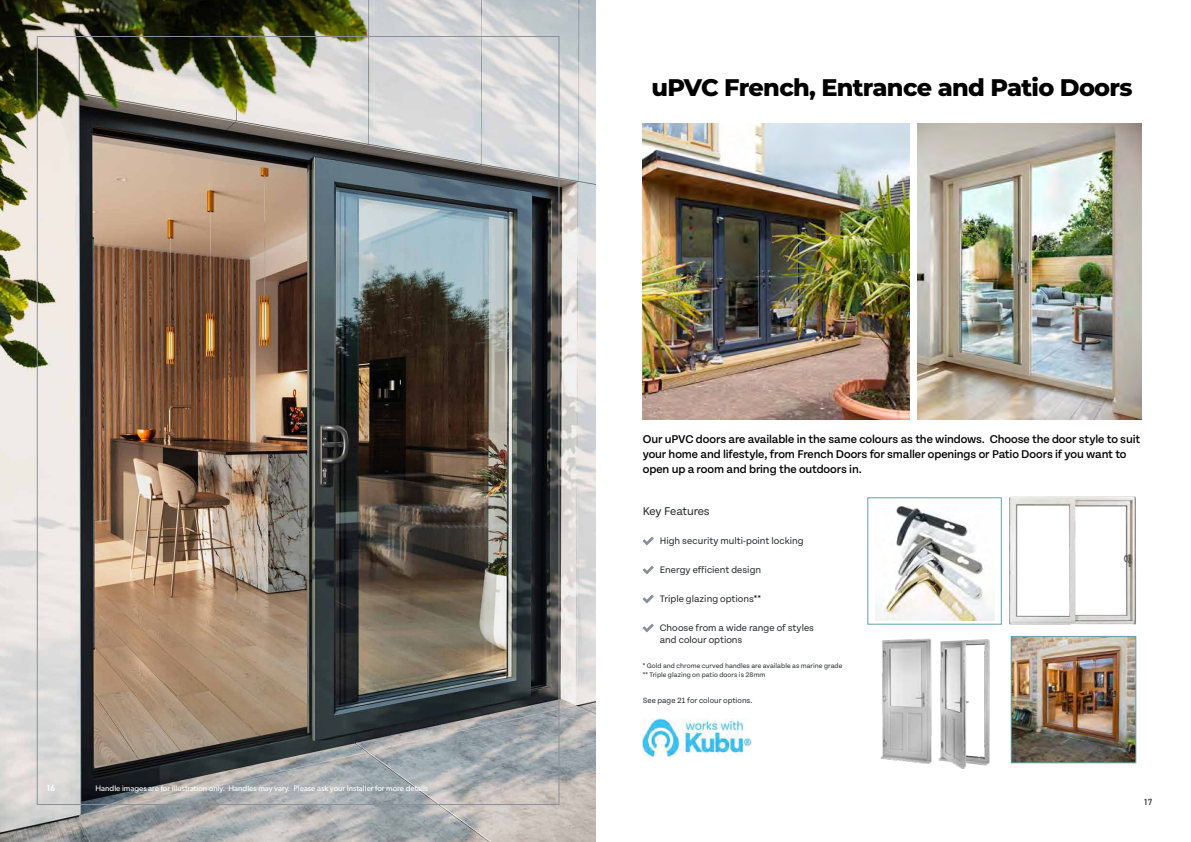
<style>
.page{position:relative;width:1191px;height:842px;background:#fff}
.page>*{position:absolute;margin:0;border:0;box-sizing:border-box;transform-origin:0 0}
.t1{font:800 24px "Montserrat";letter-spacing:-.03em;color:#000}
.t2{font:500 12px/15px "Tenon";letter-spacing:-.005em;color:#000}
.t3{font:12px "Tenon";letter-spacing:-.015em;color:#232629}
.t4{font:10px/12px "Tenon";color:#232629}
.t5{font:600 9px "DIN2014";color:#414042}
.t6{font:600 9px "DIN2014";color:#fff}
.t7{font:8px "Gibson";color:#fff}
.t8{font:8px "Tenon";letter-spacing:.01em;color:#232629}
.t9{font:7px/8.4px "Tenon";letter-spacing:.01em;color:#232629}
</style>
<div class="page">
<img style="left:642px;top:124px;width:267px;height:295px">
<div style="left:867px;top:497px;width:134px;height:127px;border:1px solid #65a0a6"></div>
<img style="left:875px;top:506px;width:119px;height:114px">
<img style="left:917px;top:124px;width:224px;height:295px">
<svg style="left:642px;top:537px;width:11px;height:8px"></svg>
<svg style="left:642px;top:566px;width:11px;height:8px"></svg>
<svg style="left:642px;top:595px;width:11px;height:8px"></svg>
<svg style="left:642px;top:624px;width:11px;height:8px"></svg>
<img style="left:1000px;top:496px;width:136px;height:129px">
<img style="left:958px;top:637px;width:68px;height:131px">
<img style="left:880px;top:638px;width:78px;height:129px">
<img style="left:0;top:0;width:595px;height:842px">
<img style="left:1013px;top:638px;width:121px;height:123px">
<div style="left:1011px;top:636px;width:125px;height:127px;border:1px solid #65a0a6"></div>
<img style="left:643px;top:719px;width:108px;height:37px">
<p class="t6" style="left:46px;top:782px;width:10px">16</p>
<p class="t7" style="left:95px;top:783px;width:334px">Handle images are for illustration only. Handles may vary. Please ask your Installer for more details</p>
<h1 class="t1" style="left:651px;top:70px;width:482px">uPVC French, Entrance and Patio Doors</h1>
<p class="t2" style="left:643px;top:432px;width:499px">Our uPVC doors are available in the same colours as the windows. Choose the door style to suit your home and lifestyle, from French Doors for smaller openings or Patio Doors if you want to open up a room and bring the outdoors in.</p>
<p class="t3" style="left:642px;top:505px;width:69px">Key Features</p>
<p class="t4" style="left:659px;top:535px;width:146px">High security multi-point locking</p>
<p class="t4" style="left:659px;top:564px;width:103px">Energy efficient design</p>
<p class="t4" style="left:659px;top:593px;width:103px">Triple glazing options**</p>
<p class="t4" style="left:659px;top:622px;width:156px">Choose from a wide range of styles and colour options</p>
<p class="t9" style="left:642px;top:662px;width:201px">* Gold and chrome curved handles are available as marine grade ** Triple glazing on patio doors is 28mm</p>
<p class="t8" style="left:642px;top:696px;width:111px">See page 21 for colour options.</p>
<p class="t5" style="left:1143px;top:796px;width:10px">17</p>
</div>
